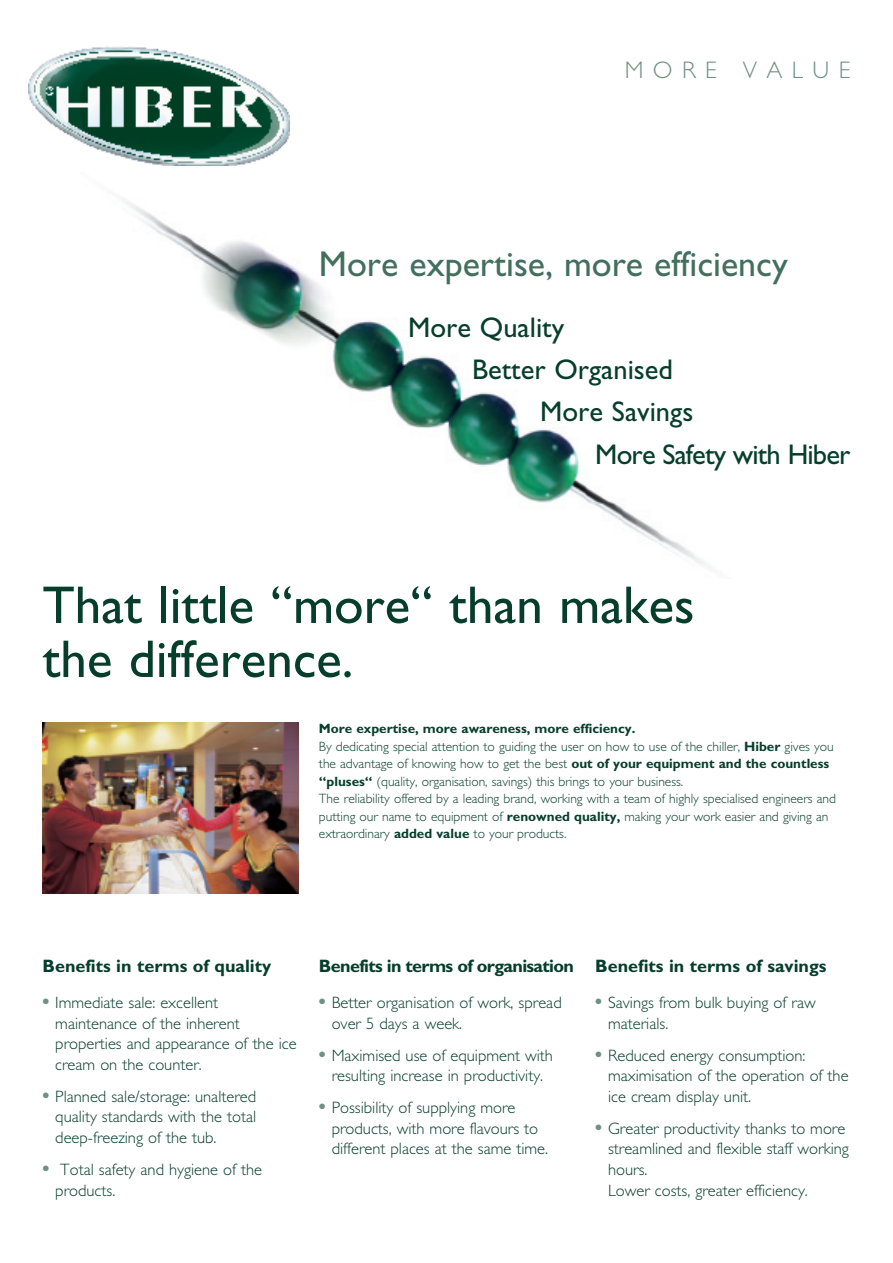
<style>
.page{position:relative;width:893px;height:1263px;background:#fff}
.page>*{position:absolute;margin:0;border:0;box-sizing:border-box;transform-origin:0 0}
.Normale{font:53.25px "Gill Sans";color:#073e2b}
._02_Massimo{font:36px "Gill Sans";color:#436f5e}
.Normale-2{font:28.5px "Gill Sans";color:#073e2b}
.Normale-3{font:28.5px "Gill Sans";letter-spacing:-.03em;color:#073e2b}
._01_Vantaggi{font:300 24px "Gill Sans";letter-spacing:.39em;color:#6f9182}
.Normale-4{font:700 18px "Gill Sans";color:#073e2b}
.Normale-5{font:700 18px "Gill Sans";letter-spacing:-.035em;color:#073e2b}
.Normale-6{font:300 16.5px/20.7px "Gill Sans";color:#073e2b}
._05_Testo_Sotto{font:300 13.5px/17.5px "Gill Sans";color:#073e2b}
._05_Testo_Sotto-2{font:700 13.5px "Gill Sans";color:#073e2b}
.s1{font-weight:700}
.s2{font-weight:700;font-size:19.5px;color:#6f9182}
</style>
<div class="page">
<img style="left:28px;top:46px;width:682px;height:521px">
<div style="left:29px;top:47px;width:261px;height:124px;background:#fff"></div>
<img style="left:29px;top:47px;width:261px;height:118px">
<img style="left:43px;top:723px;width:255px;height:170px">
<p class="_01_Vantaggi" style="left:625px;top:57px;width:227px">MORE VALUE</p>
<p class="_02_Massimo" style="left:319px;top:243px;width:470px">More expertise, more efficiency</p>
<p class="Normale-2" style="left:408px;top:311px;width:157px">More Quality</p>
<p class="Normale-2" style="left:472px;top:353px;width:203px">Better Organised</p>
<p class="Normale-2" style="left:540px;top:395px;width:154px">More Savings</p>
<p class="Normale-3" style="left:595px;top:438px;width:257px">More Safety with Hiber</p>
<p class="Normale" style="left:43px;top:574px;width:653px">That little “more“ than makes</p>
<p class="Normale" style="left:43px;top:628px;width:312px">the difference.</p>
<p class="_05_Testo_Sotto-2" style="left:319px;top:720px;width:318px">More expertise, more awareness, more efficiency.</p>
<p class="_05_Testo_Sotto" style="left:319px;top:737px;width:516px">By dedicating special attention to guiding the user on how to use of the chiller, <span class="s1">Hiber</span> gives you the advantage of knowing how to get the best <span class="s1">out of your equipment and the countless “pluses“</span> (quality, organisation, savings) this brings to your business.</p>
<p class="_05_Testo_Sotto" style="left:319px;top:790px;width:519px">The reliability offered by a leading brand, working with a team of highly specialised engineers and putting our name to equipment of <span class="s1">renowned quality,</span> making your work easier and giving an extraordinary <span class="s1">added value</span> to your products.</p>
<p class="Normale-4" style="left:43px;top:956px;width:230px">Benefits in terms of quality</p>
<p class="Normale-6" style="left:55px;top:992px;width:243px;text-indent:-13px"><span class="s2">•</span> Immediate sale: excellent maintenance of the inherent properties and appearance of the ice cream on the counter.</p>
<p class="Normale-6" style="left:55px;top:1086px;width:202px;text-align:justify;text-indent:-13px"><span class="s2">•</span> Planned sale/storage: unaltered quality standards with the total deep-freezing of the tub.</p>
<p class="Normale-6" style="left:55px;top:1159px;width:208px;text-indent:-13px"><span class="s2">•</span> Total safety and hygiene of the products.</p>
<p class="Normale-5" style="left:319px;top:956px;width:257px">Benefits in terms of organisation</p>
<p class="Normale-6" style="left:332px;top:992px;width:232px;text-indent:-13px"><span class="s2">•</span> Better organisation of work, spread over 5 days a week.</p>
<p class="Normale-6" style="left:319px;top:1045px;width:236px;text-align:center"><span class="s2">•</span> Maximised use of equipment with resulting increase in productivity.</p>
<p class="Normale-6" style="left:332px;top:1097px;width:218px;text-indent:-13px"><span class="s2">•</span> Possibility of supplying more products, with more flavours to different places at the same time.</p>
<p class="Normale-4" style="left:595px;top:956px;width:233px">Benefits in terms of savings</p>
<p class="Normale-6" style="left:608px;top:992px;width:209px;text-indent:-13px"><span class="s2">•</span> Savings from bulk buying of raw materials.</p>
<p class="Normale-6" style="left:608px;top:1045px;width:242px;text-indent:-13px"><span class="s2">•</span> Reduced energy consumption: maximisation of the operation of the ice cream display unit.</p>
<p class="Normale-6" style="left:608px;top:1118px;width:242px;text-indent:-13px"><span class="s2">•</span> Greater productivity thanks to more streamlined and flexible staff working hours.</p>
<p class="Normale-6" style="left:608px;top:1180px;width:201px">Lower costs, greater efficiency.</p>
</div>
